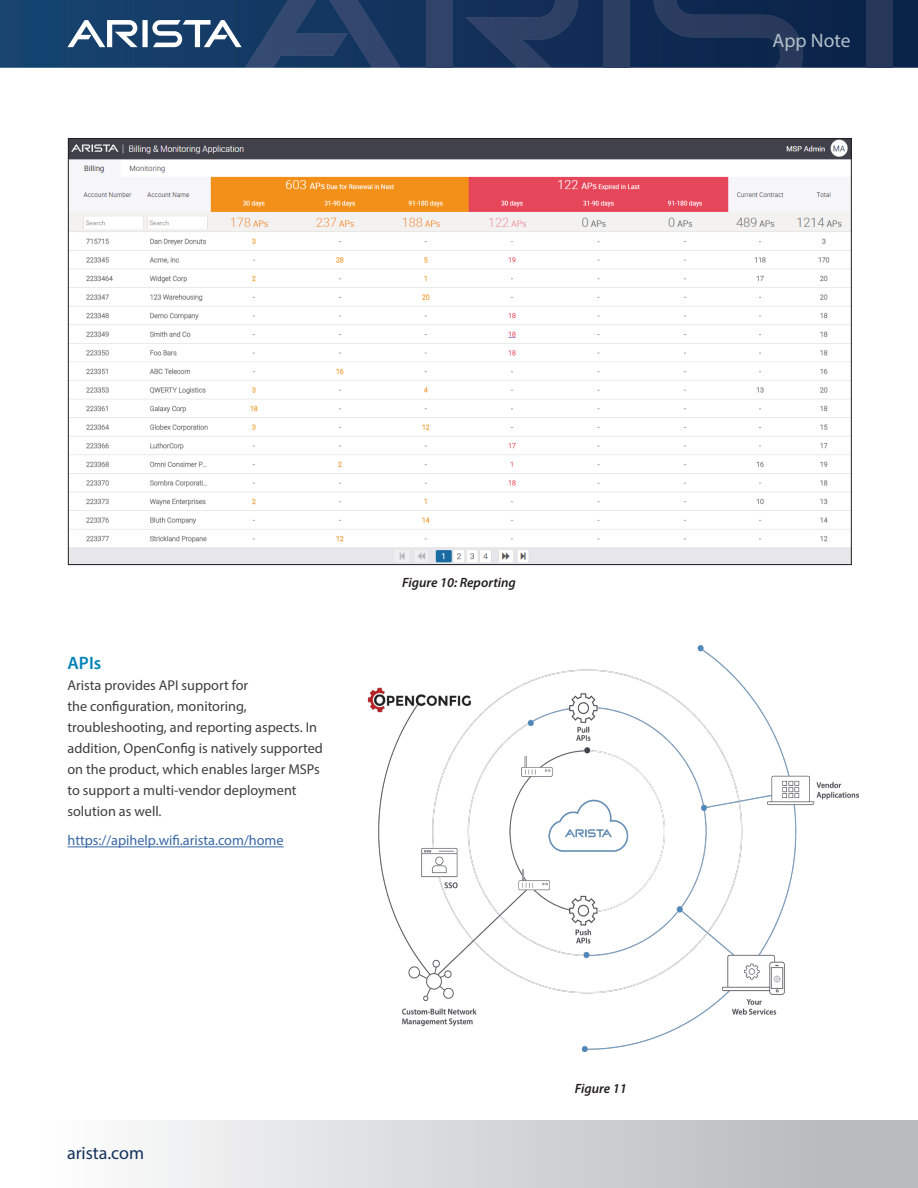
<style>
.page{position:relative;width:918px;height:1188px;background:#fff}
.page>*{position:absolute;margin:0;border:0;box-sizing:border-box;transform-origin:0 0}
.t1{font:19.5px "Myriad Pro";color:#b1c0c9}
.t2{font:18px "Myriad Pro";color:#14315b}
.Main_body_text{font:600 18px "Myriad Pro";color:#0584b8}
.Main_body_text-2{font:14.25px/21px "Myriad Pro";color:#3e3e3f}
.Main_body_text-3{font:14.25px "Myriad Pro";color:#3667a4}
.Intro_block_text{font:italic 600 13.5px "Myriad Pro";color:#231f20}
</style>
<div class="page">
<svg style="left:0;top:0;width:918px;height:68px;background:#103059"></svg>
<div style="left:426px;top:0;width:26px;height:68px;background:#314369"></div>
<svg style="left:465px;top:0;width:113px;height:68px;background:#20375e"></svg>
<svg style="left:67px;top:0;width:333px;height:68px;background:#2f4e75"></svg>
<div style="left:604px;top:0;width:26px;height:68px;background:#2d3e63"></div>
<svg style="left:654px;top:0;width:149px;height:68px;background:#182f55"></svg>
<div style="left:867px;top:0;width:26px;height:68px;background:#273759"></div>
<div style="left:0;top:1120px;width:918px;height:68px;background:linear-gradient(to right,#fff,#b3b4b7)"></div>
<img style="left:70px;top:140px;width:780px;height:423px">
<hr style="left:68px;top:847px;width:216px;height:1px;background:#3667a4">
<img style="left:367px;top:645px;width:492px;height:407px">
<h1 class="t1" style="left:773px;top:29px;width:79px">App Note</h1>
<p class="Main_body_text" style="left:68px;top:651px;width:35px">APIs</p>
<p class="Main_body_text-2" style="left:68px;top:674px;width:257px">Arista provides API support for<br>the configuration, monitoring, troubleshooting, and reporting aspects. In addition, OpenConfig is natively supported on the product, which enables larger MSPs to support a multi-vendor deployment solution as well.</p>
<p class="Main_body_text-3" style="left:68px;top:832px;width:218px">https://apihelp.wifi.arista.com/home</p>
<p class="Intro_block_text" style="left:402px;top:574px;width:115px">Figure 10: Reporting</p>
<p class="t2" style="left:67px;top:1142px;width:79px">arista.com</p>
<p class="Intro_block_text" style="left:575px;top:1080px;width:54px">Figure 11</p>
</div>
